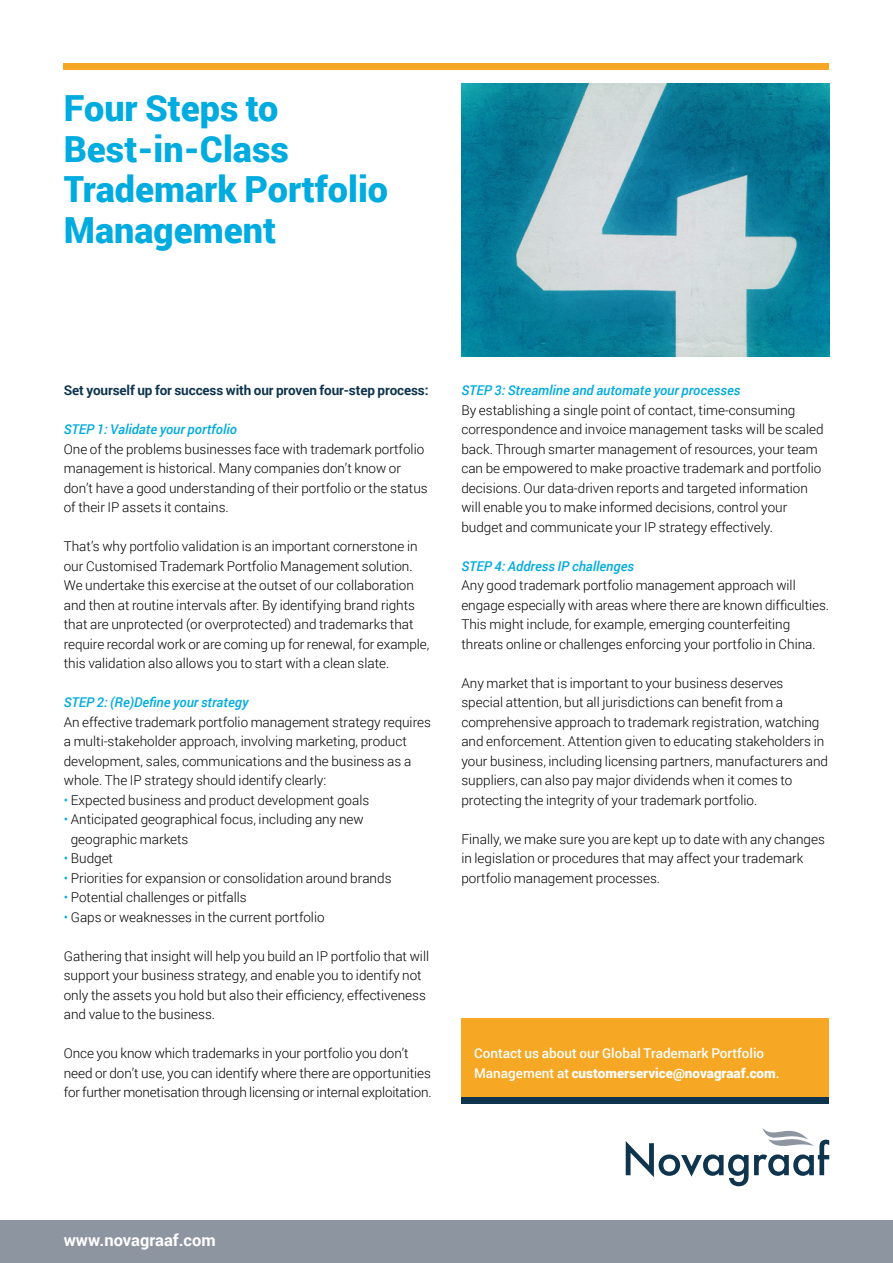
<style>
.page{position:relative;width:893px;height:1263px;background:#fff}
.page>*{position:absolute;margin:0;border:0;box-sizing:border-box;transform-origin:0 0}
.t1{font:900 36px/40.5px "Roboto";color:#00abe0}
.t2{font:700 16.5px "Roboto";color:#fff}
.t3{font:300 13.5px/19.5px "Roboto";color:#000}
.t4{font:italic 500 13.5px "Roboto";color:#00abe0}
.t5{font:500 13.5px/19.5px "Roboto";color:#fff}
.t6{font:700 13.5px "Roboto";letter-spacing:-.01em;color:#0f354e}
.s1{color:#00abe0}
.s2{font-weight:900}
</style>
<div class="page">
<svg style="left:626px;top:1128px;width:203px;height:58px"></svg>
<div style="left:0;top:1220px;width:893px;height:43px;background:#8d95a1"></div>
<div style="left:64px;top:64px;width:765px;height:6px;background:#f6a724"></div>
<div style="left:461px;top:1017px;width:368px;height:80px;background:#f6a724"></div>
<div style="left:461px;top:1097px;width:368px;height:7px;background:#0f354e"></div>
<img style="left:461px;top:83px;width:368px;height:273px">
<h1 class="t1" style="left:64px;top:87px;width:326px">Four Steps to<br>Best-in-Class<br>Trademark Portfolio<br>Management</h1>
<p class="t6" style="left:64px;top:381px;width:366px">Set yourself up for success with our proven four-step process:</p>
<p class="t4" style="left:64px;top:420px;width:175px">STEP 1: Validate your portfolio</p>
<p class="t3" style="left:64px;top:439px;width:365px">One of the problems businesses face with trademark portfolio management is historical. Many companies don’t know or don’t have a good understanding of their portfolio or the status of their IP assets it contains.</p>
<p class="t3" style="left:64px;top:536px;width:367px">That’s why portfolio validation is an important cornerstone in our Customised Trademark Portfolio Management solution.<br>We undertake this exercise at the outset of our collaboration and then at routine intervals after. By identifying brand rights that are unprotected (or overprotected) and trademarks that require recordal work or are coming up for renewal, for example, this validation also allows you to start with a clean slate.</p>
<p class="t4" style="left:64px;top:693px;width:186px">STEP 2: (Re)Define your strategy</p>
<p class="t3" style="left:64px;top:712px;width:369px">An effective trademark portfolio management strategy requires a multi-stakeholder approach, involving marketing, product development, sales, communications and the business as a whole. The IP strategy should identify clearly:</p>
<p class="t3" style="left:64px;top:790px;width:307px"><span class="s1">•</span> Expected business and product development goals</p>
<p class="t3" style="left:71px;top:809px;width:294px;text-indent:-7px"><span class="s1">•</span> Anticipated geographical focus, including any new geographic markets</p>
<p class="t3" style="left:64px;top:848px;width:51px"><span class="s1">•</span> Budget</p>
<p class="t3" style="left:64px;top:868px;width:329px"><span class="s1">•</span> Priorities for expansion or consolidation around brands</p>
<p class="t3" style="left:64px;top:887px;width:185px"><span class="s1">•</span> Potential challenges or pitfalls</p>
<p class="t3" style="left:64px;top:907px;width:262px"><span class="s1">•</span> Gaps or weaknesses in the current portfolio</p>
<p class="t3" style="left:64px;top:946px;width:367px">Gathering that insight will help you build an IP portfolio that will support your business strategy, and enable you to identify not only the assets you hold but also their efficiency, effectiveness and value to the business.</p>
<p class="t3" style="left:64px;top:1043px;width:369px">Once you know which trademarks in your portfolio you don’t need or don’t use, you can identify where there are opportunities for further monetisation through licensing or internal exploitation.</p>
<p class="t4" style="left:461px;top:381px;width:281px">STEP 3: Streamline and automate your processes</p>
<p class="t3" style="left:461px;top:400px;width:364px">By establishing a single point of contact, time-consuming correspondence and invoice management tasks will be scaled back. Through smarter management of resources, your team can be empowered to make proactive trademark and portfolio decisions. Our data-driven reports and targeted information will enable you to make informed decisions, control your budget and communicate your IP strategy effectively.</p>
<p class="t4" style="left:461px;top:556px;width:174px">STEP 4: Address IP challenges</p>
<p class="t3" style="left:461px;top:575px;width:369px">Any good trademark portfolio management approach will engage especially with areas where there are known difficulties.<br>This might include, for example, emerging counterfeiting threats online or challenges enforcing your portfolio in China.</p>
<p class="t3" style="left:461px;top:673px;width:368px">Any market that is important to your business deserves special attention, but all jurisdictions can benefit from a comprehensive approach to trademark registration, watching and enforcement. Attention given to educating stakeholders in your business, including licensing partners, manufacturers and suppliers, can also pay major dividends when it comes to protecting the integrity of your trademark portfolio.</p>
<p class="t3" style="left:461px;top:829px;width:365px">Finally, we make sure you are kept up to date with any changes in legislation or procedures that may affect your trademark portfolio management processes.</p>
<p class="t5" style="left:474px;top:1043px;width:307px">Contact us about our Global Trademark Portfolio<br>Management at <span class="s2">customerservice@novagraaf.com</span>.</p>
<p class="t2" style="left:64px;top:1228px;width:153px">www.novagraaf.com</p>
</div>
